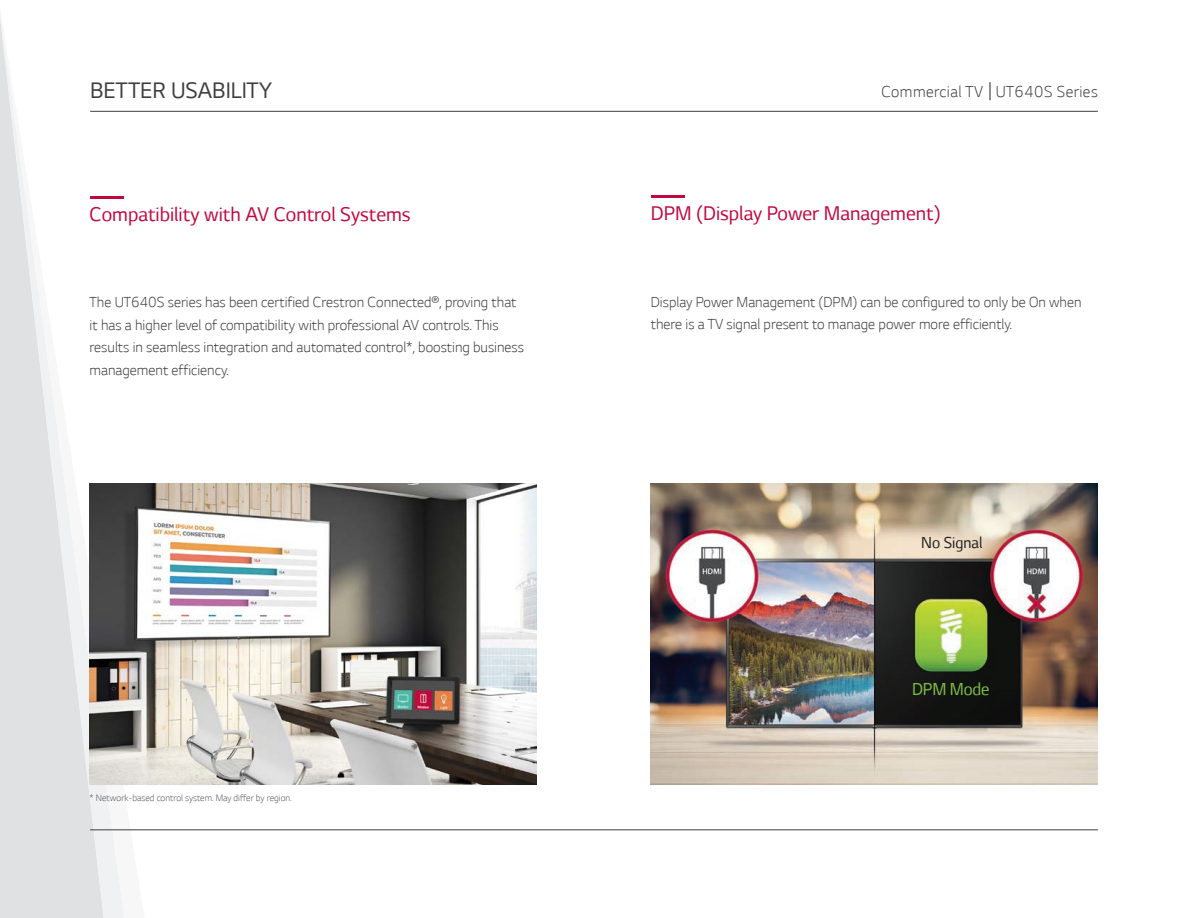
<style>
.page{position:relative;width:1188px;height:918px;background:#fff}
.page>*{position:absolute;margin:0;border:0;box-sizing:border-box;transform-origin:0 0}
.t1{font:25.5px "LG Smart";color:#3e3e3f}
.t2{font:22.5px "LG Smart";color:#c0073e}
.t3{font:19.65px "LG Smart";letter-spacing:-.01em;color:#7fc241}
.t4{font:300 18px "LG Smart";letter-spacing:.025em;color:#3e3e3f}
.t5{font:18px "LG Smart";color:#231f20}
.t6{font:300 16.5px/22.5px "LG Smart";color:#3e3e3f}
.t7{font:300 10.5px "LG Smart";color:#57585a}
</style>
<div class="page">
<svg style="left:0;top:16px;width:145px;height:902px"></svg>
<hr style="left:90px;top:830px;width:1008px;height:1px;background:#3e3e3f">
<hr style="left:90px;top:111px;width:1008px;height:1px;background:#3e3e3f">
<hr style="left:90px;top:196px;width:34px;height:3px;background:#c0073e">
<hr style="left:651px;top:196px;width:34px;height:2px;background:#c0073e">
<img style="left:90px;top:484px;width:446px;height:301px">
<img style="left:651px;top:484px;width:446px;height:300px">
<svg style="left:990px;top:82px;width:1px;height:18px"></svg>
<p class="t1" style="left:90px;top:76px;width:183px">BETTER USABILITY</p>
<p class="t4" style="left:881px;top:82px;width:218px">Commercial TV UT640S Series</p>
<p class="t2" style="left:90px;top:202px;width:323px">Compatibility with AV Control Systems</p>
<p class="t2" style="left:651px;top:201px;width:291px">DPM (Display Power Management)</p>
<p class="t6" style="left:90px;top:291px;width:436px">The UT640S series has been certified Crestron Connected®, proving that it has a higher level of compatibility with professional AV controls. This results in seamless integration and automated control*, boosting business management efficiency.</p>
<p class="t6" style="left:651px;top:290px;width:432px">Display Power Management (DPM) can be configured to only be On when there is a TV signal present to manage power more efficiently.</p>
<p class="t5" style="left:921px;top:533px;width:63px">No Signal</p>
<p class="t3" style="left:912px;top:679px;width:79px">DPM Mode</p>
<p class="t7" style="left:90px;top:792px;width:204px">* Network-based control system. May differ by region.</p>
</div>
